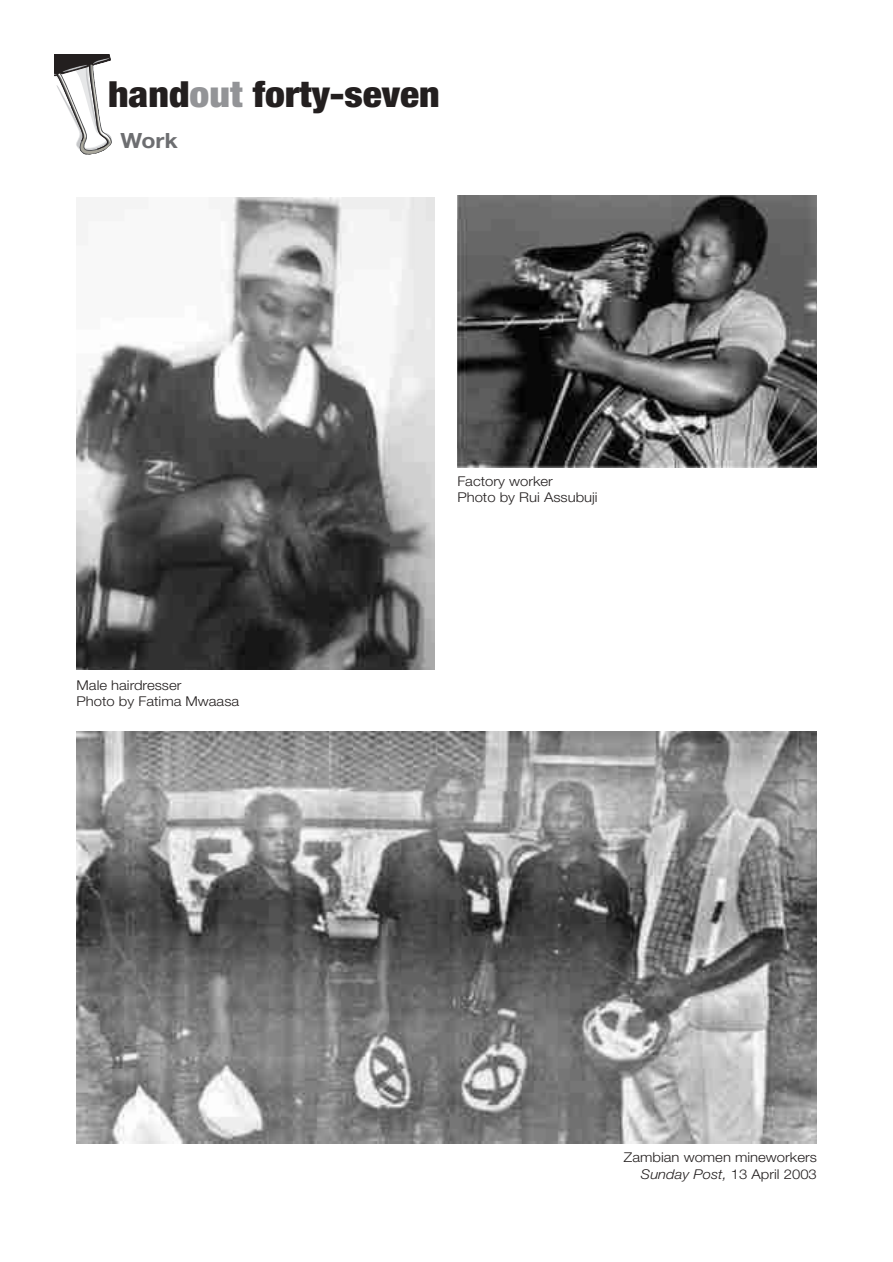
<style>
.page{position:relative;width:893px;height:1262px;background:#fff}
.page>*{position:absolute;margin:0;border:0;box-sizing:border-box;transform-origin:0 0}
.t1{font:900 condensed 36px "Helvetica Neue";color:#231f1f;scale:1.1 1}
.t2{font:700 21px "Helvetica Neue";color:#6d6e71;scale:1.1 1}
.t3{font:300 13.5px/16.2px "Helvetica Neue";color:#231f1f;scale:1.1 1}
.s1{color:#939497}
.s2{font-style:italic}
</style>
<div class="page">
<svg style="left:54px;top:54px;width:58px;height:101px"></svg>
<img style="left:77px;top:197px;width:357px;height:473px">
<img style="left:457px;top:196px;width:359px;height:272px">
<img style="left:77px;top:731px;width:739px;height:412px">
<h1 class="t1" style="left:108px;top:81px;width:303px">hand<span class="s1">out</span> forty-seven</h1>
<h2 class="t2" style="left:120px;top:133px;width:54px">Work</h2>
<p class="t3" style="left:77px;top:678px;width:149px">Male hairdresser<br>Photo by Fatima Mwaasa</p>
<p class="t3" style="left:457px;top:474px;width:129px">Factory worker<br>Photo by Rui Assubuji</p>
<p class="t3" style="left:624px;top:1150px;width:177px;text-align:right">Zambian women mineworkers<br><span class="s2">Sunday Post,</span> 13 April 2003</p>
</div>
